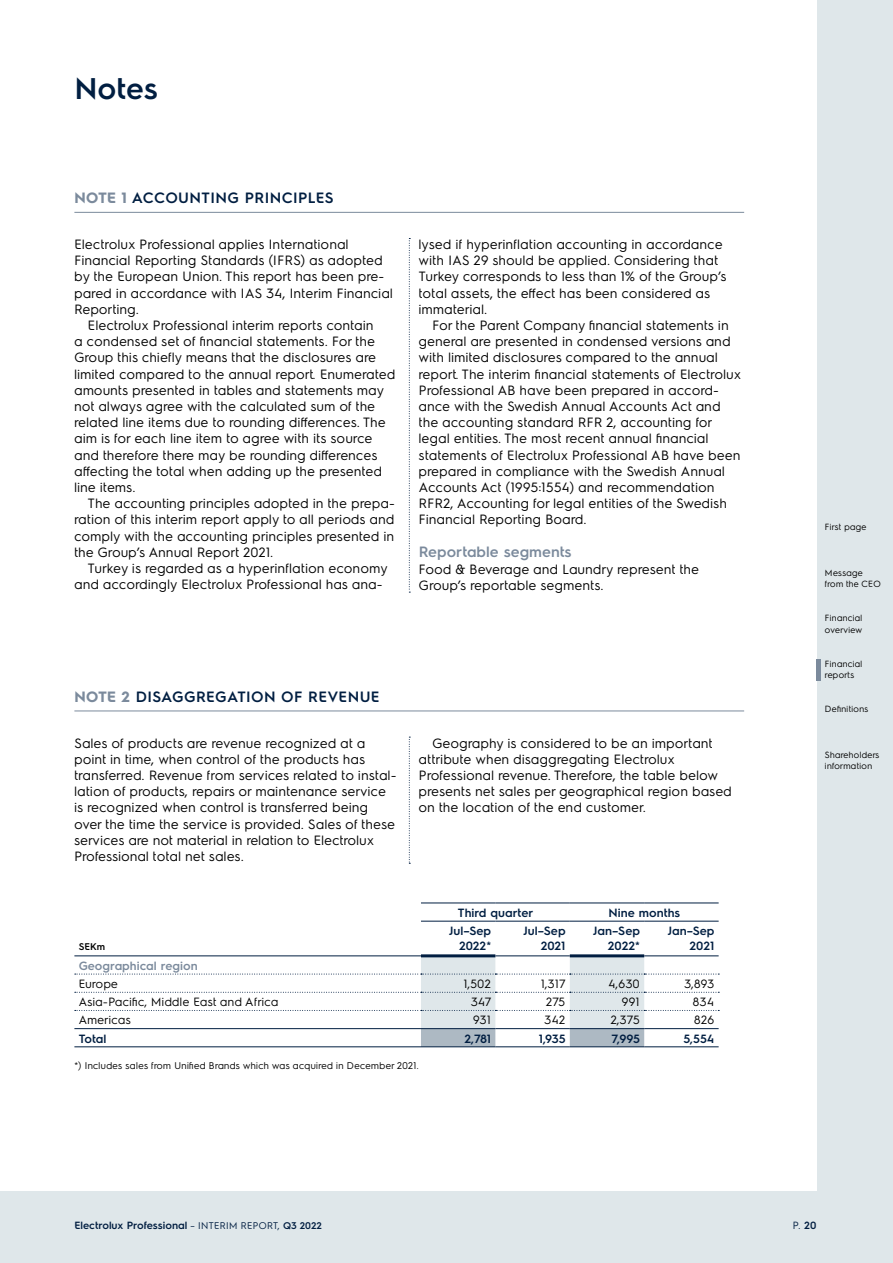
<style>
.page{position:relative;width:893px;height:1263px;background:#fff}
.page>*{position:absolute;margin:0;border:0;box-sizing:border-box;transform-origin:0 0}
.Rubrik_3{font:600 30px "Electrolux Sans";color:#011e41}
.Rubrik_not_Q_rapport{font:600 15px "Electrolux Sans";letter-spacing:.025em;color:#011e41}
.Mellanrubrik_2{font:600 15px "Electrolux Sans";color:#7b8a9c}
.Inbröd{font:13.5px/16.2px "Electrolux Sans";color:#000}
.Bröd{font:13.5px/16.2px "Electrolux Sans";color:#000}
.Tabell_fet_höger{font:600 12px/14.4px "Electrolux Sans";color:#011e41;text-align:right}
.Tabell_normal_vänste{font:12px "Electrolux Sans";color:#000}
.Tabell_normal_höger{font:12px "Electrolux Sans";color:#000}
.Tabell_huvud_centrer{font:600 12px "Electrolux Sans";color:#011e41}
.Tabell_ljus_fet_väns{font:600 12px "Electrolux Sans";color:#7b8a9c}
.Tabell_fet_vänster{font:600 12px "Electrolux Sans";letter-spacing:-.005em;color:#011e41}
.t1{font:600 10.5px "Electrolux Sans";color:#011e41}
.t2{font:10.5px "Electrolux Sans";color:#011e41}
.Källa_nottext{font:9.75px "Electrolux Sans";color:#000}
.Sekm{font:600 9.75px "Electrolux Sans";color:#000}
.t3{font:9px/11.2px "Electrolux Sans";color:#000}
.s1{font-weight:700;color:#7b8a9c}
.s2{font-weight:400;font-size:9.75px}
.s3{font-size:9.75px}
.s4{font-weight:600}
</style>
<div class="page">
<div style="left:0;top:0;width:893px;height:1263px;background:linear-gradient(to right,#dfe7ea,#dfe7ea)"></div>
<div style="left:0;top:0;width:816px;height:1191px;background:#fff"></div>
<div style="left:816px;top:659px;width:5px;height:21px;background:#7b8a9c"></div>
<svg style="left:409px;top:238px;width:1px;height:355px"></svg>
<hr style="left:74px;top:710px;width:670px;height:1px;background:#7b8a9c">
<hr style="left:421px;top:954px;width:74px;height:3px;background:#011e41">
<hr style="left:570px;top:954px;width:74px;height:3px;background:#011e41">
<svg style="left:75px;top:956px;width:644px;height:90px"></svg>
<hr style="left:495px;top:955px;width:75px;height:1px;background:#011e41">
<hr style="left:644px;top:955px;width:75px;height:1px;background:#011e41">
<hr style="left:421px;top:902px;width:74px;height:1px;background:#011e41">
<hr style="left:495px;top:902px;width:75px;height:1px;background:#011e41">
<hr style="left:570px;top:902px;width:74px;height:1px;background:#011e41">
<hr style="left:644px;top:902px;width:75px;height:1px;background:#011e41">
<hr style="left:421px;top:921px;width:74px;height:1px;background:#011e41">
<hr style="left:495px;top:921px;width:75px;height:1px;background:#011e41">
<hr style="left:570px;top:921px;width:74px;height:1px;background:#011e41">
<hr style="left:644px;top:921px;width:75px;height:1px;background:#011e41">
<hr style="left:74px;top:955px;width:347px;height:1px;background:#011e41">
<hr style="left:74px;top:1028px;width:347px;height:1px;background:#011e41">
<hr style="left:74px;top:1046px;width:347px;height:1px;background:#011e41">
<hr style="left:421px;top:1028px;width:74px;height:1px;background:#011e41">
<hr style="left:570px;top:1028px;width:74px;height:1px;background:#011e41">
<hr style="left:421px;top:1046px;width:74px;height:1px;background:#011e41">
<hr style="left:570px;top:1046px;width:74px;height:1px;background:#011e41">
<hr style="left:495px;top:1028px;width:75px;height:1px;background:#011e41">
<hr style="left:644px;top:1028px;width:75px;height:1px;background:#011e41">
<hr style="left:495px;top:1046px;width:75px;height:1px;background:#011e41">
<hr style="left:644px;top:1046px;width:75px;height:1px;background:#011e41">
<hr style="left:74px;top:212px;width:670px;height:1px;background:#7b8a9c">
<svg style="left:409px;top:737px;width:1px;height:127px"></svg>
<p class="Rubrik_3" style="left:74px;top:67px;width:85px">Notes</p>
<p class="Rubrik_not_Q_rapport" style="left:74px;top:188px;width:261px"><span class="s1">NOTE 1</span> ACCOUNTING PRINCIPLES</p>
<p class="Bröd" style="left:74px;top:235px;width:320px">Electrolux Professional applies International Financial Reporting Standards (IFRS) as adopted by the European Union. This report has been pre&shy;pared in accordance with IAS 34, Interim Financial Reporting.</p>
<p class="Inbröd" style="left:74px;top:316px;width:323px;text-indent:14px">Electrolux Professional interim reports contain<br>a condensed set of financial statements. For the Group this chiefly means that the disclosures are limited compared to the annual report. Enumerated amounts presented in tables and statements may not always agree with the calculated sum of the related line items due to rounding differences. The aim is for each line item to agree with its source and therefore there may be rounding differences affecting the total when adding up the presented line items.</p>
<p class="Inbröd" style="left:74px;top:494px;width:322px;text-align:justify;text-indent:14px">The accounting principles adopted in the prepa&shy;ration of this interim report apply to all periods and comply with the accounting principles presented in the Group’s Annual Report 2021.</p>
<p class="Inbröd" style="left:74px;top:559px;width:315px;text-indent:14px">Turkey is regarded as a hyperinflation economy and accordingly Electrolux Professional has ana-</p>
<p class="Inbröd" style="left:419px;top:235px;width:309px">lysed if hyperinflation accounting in accordance with IAS 29 should be applied. Considering that Turkey corresponds to less than 1% of the Group’s total assets, the effect has been considered as immaterial.</p>
<p class="Inbröd" style="left:419px;top:316px;width:324px;text-indent:14px">For the Parent Company financial statements in general are presented in condensed versions and with limited disclosures compared to the annual report. The interim financial statements of Electrolux Professional AB have been prepared in accord&shy;ance with the Swedish Annual Accounts Act and the accounting standard RFR 2, accounting for legal entities. The most recent annual financial statements of Electrolux Professional AB have been prepared in compliance with the Swedish Annual Accounts Act (1995:1554) and recommendation RFR2, Accounting for legal entities of the Swedish Financial Reporting Board.</p>
<p class="Mellanrubrik_2" style="left:419px;top:542px;width:154px">Reportable segments</p>
<p class="Bröd" style="left:419px;top:560px;width:282px">Food &amp; Beverage and Laundry represent the<br>Group’s reportable segments.</p>
<p class="Rubrik_not_Q_rapport" style="left:74px;top:686px;width:307px"><span class="s1">NOTE 2</span> DISAGGREGATION OF REVENUE</p>
<p class="Bröd" style="left:74px;top:734px;width:324px">Sales of products are revenue recognized at a point in time, when control of the products has transferred. Revenue from services related to instal&shy;lation of products, repairs or maintenance service is recognized when control is transferred being over the time the service is provided. Sales of these services are not material in relation to Electrolux Professional total net sales.</p>
<p class="Inbröd" style="left:419px;top:734px;width:315px;text-indent:14px">Geography is considered to be an important attribute when disaggregating Electrolux Professional revenue. Therefore, the table below presents net sales per geographical region based on the location of the end customer.</p>
<p class="Sekm" style="left:79px;top:939px;width:28px">SEKm</p>
<p class="Tabell_huvud_centrer" style="left:458px;top:904px;width:77px">Third quarter</p>
<p class="Tabell_huvud_centrer" style="left:608px;top:904px;width:73px">Nine months</p>
<p class="Tabell_fet_höger" style="left:449px;top:923px;width:44px">Jul–Sep<br>2022*</p>
<p class="Tabell_fet_höger" style="left:524px;top:923px;width:44px">Jul–Sep<br>2021</p>
<p class="Tabell_fet_höger" style="left:593px;top:923px;width:48px">Jan–Sep<br>2022*</p>
<p class="Tabell_fet_höger" style="left:668px;top:923px;width:48px">Jan–Sep<br>2021</p>
<p class="Tabell_ljus_fet_väns" style="left:79px;top:957px;width:121px">Geographical region</p>
<p class="Tabell_normal_vänste" style="left:79px;top:975px;width:41px">Europe</p>
<p class="Tabell_normal_höger" style="left:464px;top:975px;width:29px">1,502</p>
<p class="Tabell_normal_höger" style="left:541px;top:975px;width:27px">1,317</p>
<p class="Tabell_normal_höger" style="left:608px;top:975px;width:33px">4,630</p>
<p class="Tabell_normal_höger" style="left:684px;top:975px;width:32px">3,893</p>
<p class="Tabell_normal_vänste" style="left:79px;top:993px;width:202px">Asia-Pacific, Middle East and Africa</p>
<p class="Tabell_normal_höger" style="left:471px;top:993px;width:22px">347</p>
<p class="Tabell_normal_höger" style="left:546px;top:993px;width:21px">275</p>
<p class="Tabell_normal_höger" style="left:622px;top:993px;width:20px">991</p>
<p class="Tabell_normal_höger" style="left:693px;top:993px;width:23px">834</p>
<p class="Tabell_normal_vänste" style="left:79px;top:1012px;width:54px">Americas</p>
<p class="Tabell_normal_höger" style="left:473px;top:1012px;width:19px">931</p>
<p class="Tabell_normal_höger" style="left:545px;top:1012px;width:22px">342</p>
<p class="Tabell_normal_höger" style="left:611px;top:1012px;width:31px">2,375</p>
<p class="Tabell_normal_höger" style="left:694px;top:1012px;width:22px">826</p>
<p class="Tabell_fet_vänster" style="left:79px;top:1030px;width:29px">Total</p>
<p class="Tabell_fet_höger" style="left:464px;top:1030px;width:28px">2,781</p>
<p class="Tabell_fet_höger" style="left:539px;top:1030px;width:28px">1,935</p>
<p class="Tabell_fet_höger" style="left:612px;top:1030px;width:30px">7,995</p>
<p class="Tabell_fet_höger" style="left:684px;top:1030px;width:32px">5,554</p>
<p class="Källa_nottext" style="left:74px;top:1059px;width:346px">*) Includes sales from Unified Brands which was acquired in December 2021.</p>
<p class="t3" style="left:825px;top:521px;width:43px">First page</p>
<p class="t3" style="left:825px;top:566px;width:58px">Message from the CEO</p>
<p class="t3" style="left:825px;top:612px;width:39px">Financial overview</p>
<p class="t3" style="left:825px;top:657px;width:39px">Financial reports</p>
<p class="t3" style="left:825px;top:703px;width:45px">Definitions</p>
<p class="t3" style="left:825px;top:748px;width:56px">Shareholders information</p>
<p class="t1" style="left:74px;top:1218px;width:249px">Electrolux Professional <span class="s2">– INTERIM REPORT,</span> <span class="s3">Q3 2022</span></p>
<p class="t2" style="left:793px;top:1218px;width:25px">P. <span class="s4">20</span></p>
</div>
